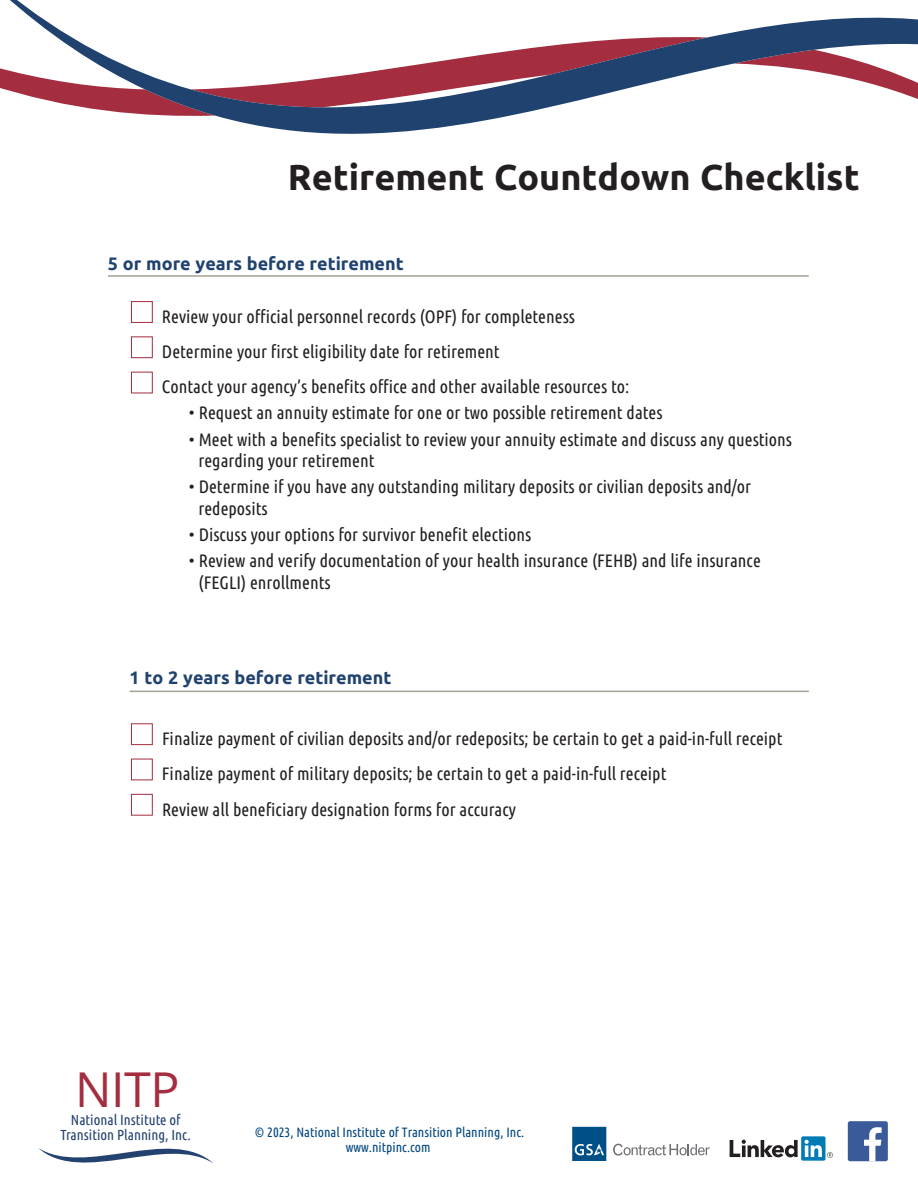
<style>
.page{position:relative;width:918px;height:1188px;background:#fff}
.page>*{position:absolute;margin:0;border:0;box-sizing:border-box;transform-origin:0 0}
.t1{font:48.45px "Open Sans";color:#a42d3f}
.t2{font:700 36px "Ubuntu";color:#231f20}
.t3{font:18px/35.2px "Ubuntu Condensed";color:#231f20}
.t4{font:700 18px "Ubuntu";color:#20426f}
.t5{font:14.55px/15.1px "Ubuntu Condensed";color:#23426f;text-align:center}
.t6{font:13.5px/15.8px "Ubuntu Condensed";color:#00467e;text-align:center}
</style>
<div class="page">
<hr style="left:108px;top:275px;width:701px;height:2px;background:#a2a295">
<hr style="left:130px;top:691px;width:679px;height:1px;background:#a2a295">
<div style="left:131px;top:794px;width:22px;height:22px;border:1px solid #a42d3f"></div>
<div style="left:131px;top:759px;width:22px;height:21px;border:1px solid #a42d3f"></div>
<div style="left:131px;top:723px;width:22px;height:22px;border:1px solid #a42d3f"></div>
<div style="left:131px;top:372px;width:22px;height:21px;border:1px solid #a42d3f"></div>
<div style="left:131px;top:336px;width:22px;height:22px;border:1px solid #a42d3f"></div>
<div style="left:131px;top:301px;width:22px;height:22px;border:1px solid #a42d3f"></div>
<div style="left:848px;top:1121px;width:40px;height:40px;background:#3b5a9a;border-radius:2px"></div>
<svg style="left:864px;top:1127px;width:18px;height:34px"></svg>
<svg style="left:730px;top:1140px;width:68px;height:17px"></svg>
<div style="left:801px;top:1136px;width:24px;height:25px;background:#007bb6;border-radius:2px"></div>
<svg style="left:805px;top:1140px;width:28px;height:18px"></svg>
<svg style="left:0;top:0;width:918px;height:134px"></svg>
<svg style="left:572px;top:1127px;width:34px;height:34px"></svg>
<svg style="left:613px;top:1144px;width:97px;height:12px"></svg>
<svg style="left:38px;top:1148px;width:175px;height:15px"></svg>
<h2 class="t2" style="left:288px;top:162px;width:574px">Retirement Countdown Checklist</h2>
<p class="t4" style="left:108px;top:257px;width:297px">5 or more years before retirement</p>
<p class="t3" style="left:162px;top:300px;width:469px">Review your official personnel records (OPF) for completeness<br>Determine your first eligibility date for retirement<br>Contact your agency’s benefits office and other available resources to:</p>
<p class="t3" style="left:189px;top:397px;width:475px">• Request an annuity estimate for one or two possible retirement dates</p>
<p class="t3" style="left:199px;top:430px;width:595px;line-height:21.6px;text-indent:-10px">• Meet with a benefits specialist to review your annuity estimate and discuss any questions regarding your retirement</p>
<p class="t3" style="left:199px;top:477px;width:554px;line-height:21.6px;text-indent:-10px">• Determine if you have any outstanding military deposits or civilian deposits and/or redeposits</p>
<p class="t3" style="left:189px;top:518px;width:344px">• Discuss your options for survivor benefit elections</p>
<p class="t3" style="left:199px;top:551px;width:564px;line-height:21.6px;text-indent:-10px">• Review and verify documentation of your health insurance (FEHB) and life insurance (FEGLI) enrollments</p>
<p class="t4" style="left:130px;top:670px;width:263px">1 to 2 years before retirement</p>
<p class="t3" style="left:162px;top:722px;width:622px">Finalize payment of civilian deposits and/or redeposits; be certain to get a paid-in-full receipt<br>Finalize payment of military deposits; be certain to get a paid-in-full receipt<br>Review all beneficiary designation forms for accuracy</p>
<h1 class="t1" style="left:75px;top:1062px;width:106px">NITP</h1>
<p class="t5" style="left:61px;top:1112px;width:132px">National Institute of<br>Transition Planning, Inc.</p>
<p class="t6" style="left:255px;top:1125px;width:271px">© 2023, National Institute of Transition Planning, Inc. www.nitpinc.com</p>
</div>
